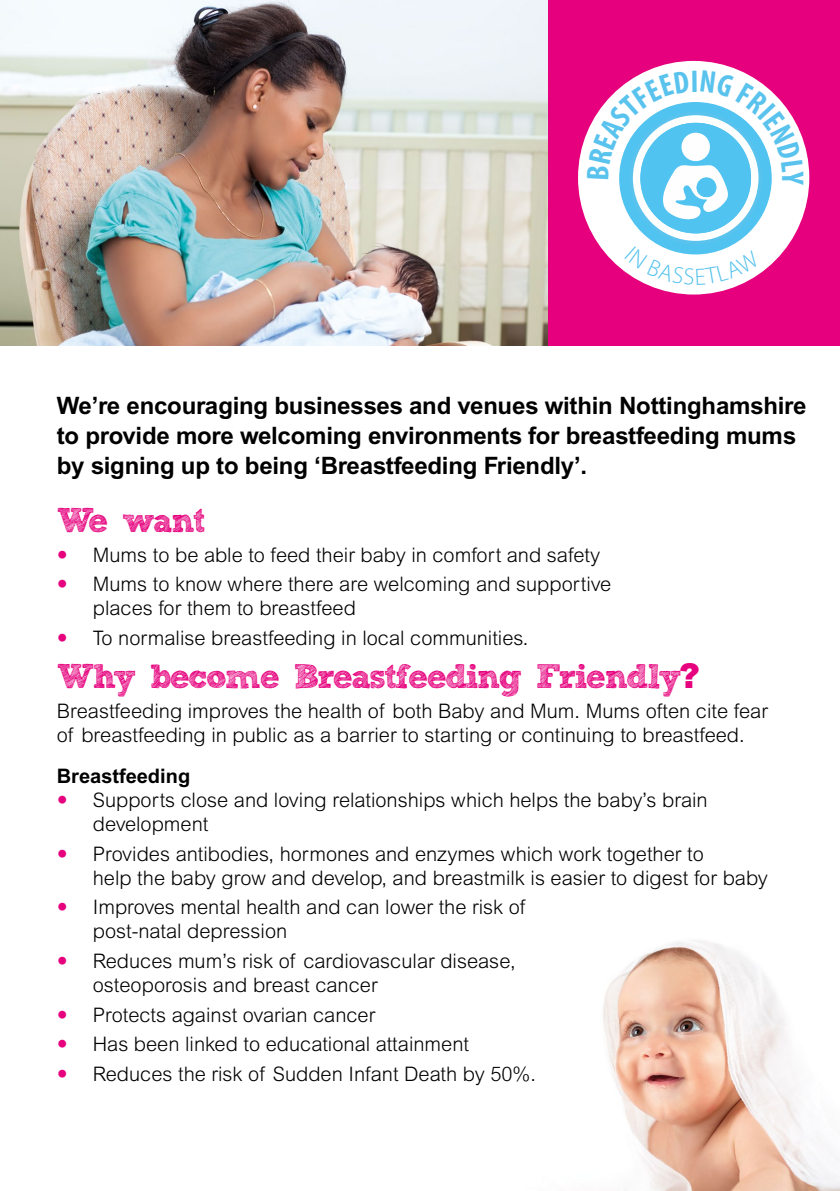
<style>
.page{position:relative;width:840px;height:1191px;background:#fff}
.page>*{position:absolute;margin:0;border:0;box-sizing:border-box;transform-origin:0 0}
.t1{font:700 34px "freeversion Sketch Block";letter-spacing:-.05em;color:#e6007d}
.t2{font:700 condensed 31.6px "Myriad Pro";color:#59c3ee}
.t3{font:700 24px/30px "Arial";letter-spacing:-.01em;color:#000}
.t4{font:300 20px/24px "Arial";color:#000}
.t5{font:700 20px "Arial MT Std";color:#000}
.s1{font-family:"Arial";font-weight:900}
</style>
<div class="page">
<img style="left:0;top:0;width:548px;height:346px">
<div style="left:548px;top:0;width:291px;height:346px;background:#e6007d"></div>
<div style="left:577px;top:61px;width:231px;height:233px;background:#fff;border-radius:50%"></div>
<img style="left:603px;top:940px;width:236px;height:251px">
<svg style="left:586px;top:70px;width:216px;height:215px"></svg>
<p class="t2" style="left:812px;top:171px;width:15px;rotate:90deg">Y</p>
<h4 class="t3" style="left:57px;top:390px;width:750px">We’re encouraging businesses and venues within Nottinghamshire to provide more welcoming environments for breastfeeding mums by signing up to being ‘Breastfeeding Friendly’.</h4>
<h2 class="t1" style="left:57px;top:507px;width:150px">We want</h2>
<p class="t4" style="left:93px;top:542px;width:508px">Mums to be able to feed their baby in comfort and safety</p>
<p class="t4" style="left:93px;top:572px;width:519px">Mums to know where there are welcoming and supportive places for them to breastfeed</p>
<p class="t4" style="left:93px;top:626px;width:437px">To normalise breastfeeding in local communities.</p>
<h2 class="t1" style="left:57px;top:664px;width:644px">Why become Breastfeeding Friendly<span class="s1">?</span></h2>
<p class="t4" style="left:57px;top:699px;width:712px">Breastfeeding improves the health of both Baby and Mum. Mums often cite fear of breastfeeding in public as a barrier to starting or continuing to breastfeed.</p>
<h5 class="t5" style="left:57px;top:764px;width:135px">Breastfeeding</h5>
<p class="t4" style="left:93px;top:788px;width:616px">Supports close and loving relationships which helps the baby’s brain development</p>
<p class="t4" style="left:93px;top:841px;width:676px">Provides antibodies, hormones and enzymes which work together to<br>help the baby grow and develop, and breastmilk is easier to digest for baby</p>
<p class="t4" style="left:93px;top:895px;width:434px">Improves mental health and can lower the risk of post-natal depression</p>
<p class="t4" style="left:93px;top:949px;width:424px">Reduces mum’s risk of cardiovascular disease, osteoporosis and breast cancer</p>
<p class="t4" style="left:93px;top:1002px;width:284px">Protects against ovarian cancer</p>
<p class="t4" style="left:93px;top:1032px;width:377px">Has been linked to educational attainment</p>
<p class="t4" style="left:93px;top:1062px;width:444px">Reduces the risk of Sudden Infant Death by 50%.</p>
</div>
